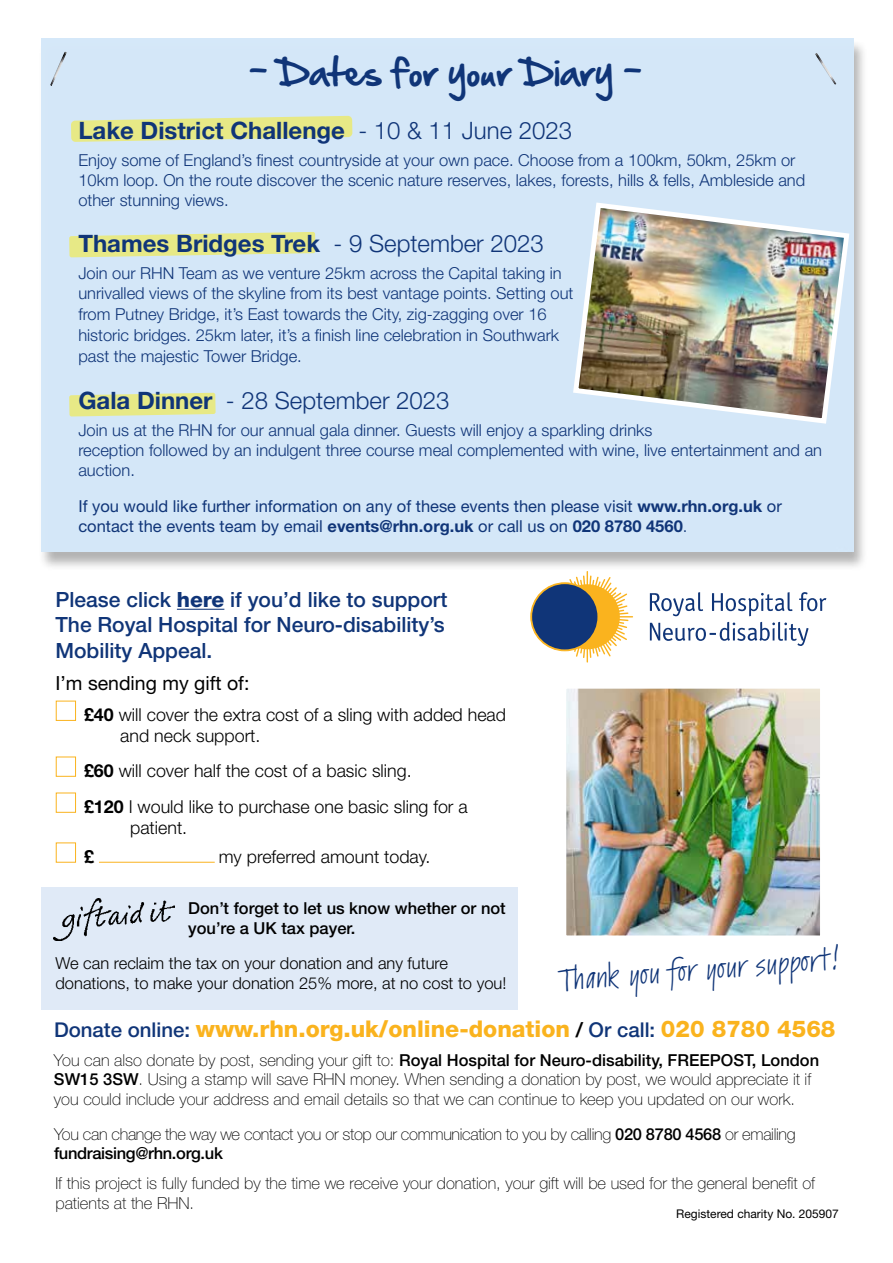
<style>
.page{position:relative;width:893px;height:1263px;background:#fff}
.page>*{position:absolute;margin:0;border:0;box-sizing:border-box;transform-origin:0 0}
.t1{font:33px "Hand Of Sean";color:#103578}
.t2{font:28.5px "Kremlin Pro";color:#103578}
.t3{font:700 24px "Helvetica Neue LT Std";color:#103578}
.t4{font:300 24px "Helvetica Neue LT Std";color:#103578}
.t5{font:800 23.1px "Helvetica Neue LT Std";color:#fab31e}
.t6{font:500 21px/25.2px "Helvetica Neue LT Std";color:#103578}
.t7{font:19.5px "Helvetica Neue LT Std";color:#000}
.t8{font:300 17.85px/21.5px "Helvetica Neue LT Std";color:#000}
.t9{font:700 17.85px "Helvetica Neue LT Std";color:#000}
.t10{font:300 16.5px/19.8px "Helvetica Neue LT Std";color:#103578}
.t11{font:100 16.5px/19.8px "Helvetica Neue LT Std";color:#000}
.t12{font:16.5px/19.8px "Helvetica Neue LT Std";color:#103578}
.t13{font:100 16.5px/19.8px "Helvetica Neue LT Std";letter-spacing:-.02em;color:#000}
.t14{font:300 16.5px/19.8px "Helvetica Neue LT Std";color:#000}
.t15{font:500 16.5px/19.8px "Helvetica Neue LT Std";color:#000}
.t16{font:12px "Helvetica Neue LT Std";color:#000}
.s1{font-weight:300}
.s2{font-weight:700}
.s3{font-weight:800}
.s4{font-weight:500;font-size:20.4px;color:#103578}
.s5{font-weight:500;font-size:20.4px;color:#000}
.s6{font-weight:500}
</style>
<div class="page">
<div style="left:41px;top:888px;width:477px;height:122px;background:#e0eaf7"></div>
<hr style="left:177px;top:609px;width:47px;height:1px;background:#103578">
<img style="left:54px;top:898px;width:120px;height:43px">
<svg style="left:650px;top:592px;width:53px;height:24px"></svg>
<svg style="left:799px;top:592px;width:27px;height:19px"></svg>
<svg style="left:712px;top:592px;width:80px;height:24px"></svg>
<svg style="left:650px;top:622px;width:158px;height:24px"></svg>
<hr style="left:587px;top:571px;width:1px;height:46px;background:#fab31e">
<hr style="left:587px;top:616px;width:1px;height:46px;background:#fab31e">
<hr style="left:587px;top:616px;width:46px;height:1px;background:#fab31e">
<svg style="left:569px;top:575px;width:59px;height:83px"></svg>
<svg style="left:531px;top:583px;width:68px;height:68px"></svg>
<div style="left:530px;top:582px;width:69px;height:69px;border:1px solid #fab31e;border-radius:50%"></div>
<div style="left:555px;top:584px;width:65px;height:65px;background:#fab31e;border-radius:50%"></div>
<div style="left:532px;top:584px;width:65px;height:65px;background:#103578;border-radius:50%"></div>
<div style="left:56px;top:701px;width:20px;height:20px;background:#fff;border:1px solid #fab31e"></div>
<div style="left:56px;top:756px;width:20px;height:21px;background:#fff;border:1px solid #fab31e"></div>
<div style="left:56px;top:792px;width:20px;height:21px;background:#fff;border:1px solid #fab31e"></div>
<div style="left:56px;top:842px;width:20px;height:21px;background:#fff;border:1px solid #fab31e"></div>
<hr style="left:99px;top:862px;width:116px;height:1px;background:#fab31e">
<div style="left:38px;top:39px;width:830px;height:532px;background:#000;opacity:.3"></div>
<div style="left:41px;top:38px;width:812px;height:513px;background:#d4e7f8"></div>
<svg style="left:47px;top:48px;width:23px;height:39px"></svg>
<svg style="left:812px;top:49px;width:26px;height:38px"></svg>
<img style="left:570px;top:200px;width:282px;height:226px">
<svg style="left:69px;top:393px;width:147px;height:23px"></svg>
<svg style="left:71px;top:116px;width:281px;height:26px"></svg>
<svg style="left:69px;top:232px;width:246px;height:25px"></svg>
<img style="left:567px;top:690px;width:252px;height:244px">
<div style="left:560px;top:683px;width:266px;height:258px;border:6px solid #fff"></div>
<h1 class="t1" style="left:249px;top:43px;width:394px">- Dates for your Diary -</h1>
<h3 class="t3" style="left:78px;top:116px;width:495px">Lake District Challenge <span class="s1">- 10 &amp; 11 June 2023</span></h3>
<p class="t10" style="left:78px;top:150px;width:728px">Enjoy some of England’s finest countryside at your own pace. Choose from a 100km, 50km, 25km or<br>10km loop. On the route discover the scenic nature reserves, lakes, forests, hills &amp; fells, Ambleside and other stunning views.</p>
<h3 class="t3" style="left:78px;top:229px;width:467px">Thames Bridges Trek <span class="s1">- 9 September 2023</span></h3>
<p class="t10" style="left:78px;top:263px;width:497px;line-height:20.7px">Join our RHN Team as we venture 25km across the Capital taking in unrivalled views of the skyline from its best vantage points. Setting out from Putney Bridge, it’s East towards the City, zig-zagging over 16 historic bridges. 25km later, it’s a finish line celebration in Southwark past the majestic Tower Bridge.</p>
<h3 class="t4" style="left:78px;top:386px;width:373px"><span class="s2">Gala Dinner</span> - 28 September 2023</h3>
<p class="t10" style="left:78px;top:420px;width:745px">Join us at the RHN for our annual gala dinner. Guests will enjoy a sparkling drinks<br>reception followed by an indulgent three course meal complemented with wine, live entertainment and an auction.</p>
<p class="t12" style="left:78px;top:496px;width:705px">If you would like further information on any of these events then please visit <span class="s2">www.rhn.org.uk</span> or contact the events team by email <span class="s2">events@rhn.org.uk</span> or call us on <span class="s2">020 8780 4560</span><span class="s1">.</span></p>
<p class="t6" style="left:55px;top:587px;width:393px">Please click <span class="s3">here</span> if you’d like to support<br>The Royal Hospital for Neuro-disability’s<br>Mobility Appeal.</p>
<p class="t7" style="left:55px;top:671px;width:195px">I’m sending my gift of:</p>
<p class="t8" style="left:120px;top:703px;width:387px;text-indent:-36px"><span class="s2">£40</span> will cover the extra cost of a sling with added head and neck support.</p>
<p class="t8" style="left:84px;top:752px;width:385px;line-height:36px"><span class="s2">£60</span> will cover half the cost of a basic sling.<br><span class="s2">£120</span> I would like to purchase one basic sling for a</p>
<p class="t8" style="left:130px;top:817px;width:59px">patient.</p>
<p class="t9" style="left:84px;top:845px;width:11px">£</p>
<p class="t8" style="left:219px;top:845px;width:213px">my preferred amount today.</p>
<p class="t15" style="left:188px;top:898px;width:319px">Don’t forget to let us know whether or not you’re a UK tax payer.</p>
<p class="t14" style="left:55px;top:953px;width:452px">We can reclaim the tax on your donation and any future donations, to make your donation 25% more, at no cost to you!</p>
<h2 class="t2" style="left:560px;top:959px;width:280px;rotate:-4deg">Thank you for your support!</h2>
<h3 class="t5" style="left:54px;top:1015px;width:783px"><span class="s4">Donate online:</span> www.rhn.org.uk/online-donation <span class="s5">/</span> <span class="s4">Or call:</span> 020 8780 4568</h3>
<p class="t11" style="left:54px;top:1050px;width:767px">You can also donate by post, sending your gift to: <span class="s6">Royal Hospital for Neuro-disability, FREEPOST, London<br>SW15 3SW</span>. Using a stamp will save RHN money. When sending a donation by post, we would appreciate it if you could include your address and email details so that we can continue to keep you updated on our work.</p>
<p class="t13" style="left:54px;top:1124px;width:743px">You can change the way we contact you or stop our communication to you by calling <span class="s6">020 8780 4568</span> or emailing <span class="s6">fundraising@rhn.org.uk</span></p>
<p class="t11" style="left:55px;top:1173px;width:761px">If this project is fully funded by the time we receive your donation, your gift will be used for the general benefit of patients at the RHN.</p>
<p class="t16" style="left:676px;top:1207px;width:164px">Registered charity No. 205907</p>
</div>
